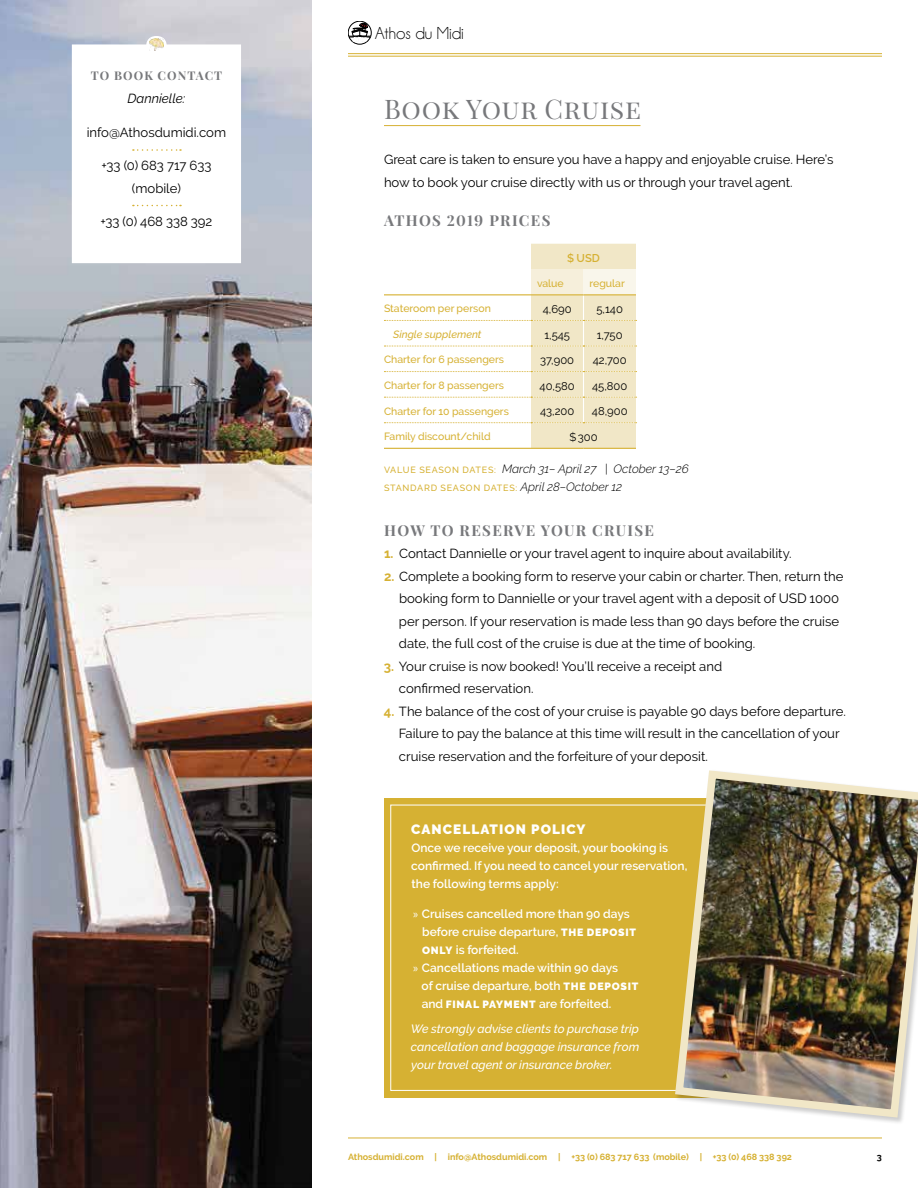
<style>
.page{position:relative;width:918px;height:1188px;background:#fff}
.page>*{position:absolute;margin:0;border:0;box-sizing:border-box;transform-origin:0 0}
.t1{font:27px "Playfair Display";letter-spacing:.03em;color:#77787b}
.t2{font:17.4px "Champagne&Limousines";color:#000}
.t3{font:700 15px "Playfair Display";letter-spacing:.09em;color:#77787b}
.t4{font:900 13.5px "Raleway";letter-spacing:.08em;color:#fff}
.t5{font:13.2px/22.5px "Raleway";color:#000}
.t6{font:italic 13.2px "Raleway";color:#000}
.t7{font:600 12px/18px "Raleway";color:#fff}
.t8{font:italic 500 12px/18px "Raleway";color:#fff;text-align:justify}
.t9{font:italic 300 12px "Raleway";color:#000}
.t10{font:700 12px "Playfair Display";letter-spacing:.09em;color:#77787b}
.t11{font:11.25px "Raleway";color:#000}
.t12{font:600 11.25px "Raleway";color:#d6b133}
.t13{font:500 10.5px "Raleway";color:#d6b133}
.t14{font:italic 500 10.5px "Raleway";color:#d6b133}
.t15{font:700 9px "Raleway";color:#d6b133}
.t16{font:500 9px "Raleway";letter-spacing:.08em;color:#d6b133}
.t17{font:700 9px "Raleway";color:#000}
.s1{font-weight:500;font-style:normal;font-size:9px;color:#d6b133}
.s2{font-weight:300;font-style:italic;font-size:12px;color:#000}
.s3{font-weight:700;color:#d6b133}
.s4{font-size:13.5px}
.s5{font-family:"Myriad Pro";font-weight:400}
.s6{font-weight:900;font-size:10.5px}
</style>
<div class="page">
<hr style="left:348px;top:1138px;width:534px;height:1px;background:#d6b133">
<hr style="left:348px;top:53px;width:534px;height:1px;background:#d6b133">
<hr style="left:348px;top:56px;width:534px;height:1px;background:#d6b133">
<svg style="left:348px;top:21px;width:23px;height:23px"></svg>
<img style="left:0;top:0;width:312px;height:1188px">
<hr style="left:384px;top:125px;width:257px;height:1px;background:#d6b133">
<hr style="left:384px;top:448px;width:147px;height:1px;background:#d6b133">
<hr style="left:531px;top:448px;width:53px;height:1px;background:#d6b133">
<hr style="left:584px;top:448px;width:52px;height:1px;background:#d6b133">
<svg style="left:384px;top:244px;width:253px;height:204px"></svg>
<div style="left:384px;top:798px;width:340px;height:300px;background:#d6b133"></div>
<img style="left:671px;top:770px;width:247px;height:352px">
<svg style="left:72px;top:36px;width:169px;height:227px"></svg>
<img style="left:149px;top:38px;width:15px;height:12px">
<p class="t10" style="left:91px;top:68px;width:133px">TO BOOK CONTACT</p>
<p class="t6" style="left:128px;top:90px;width:59px">Dannielle:</p>
<p class="t5" style="left:87px;top:121px;width:141px">info@Athosdumidi.com</p>
<p class="t5" style="left:102px;top:154px;width:111px;text-align:center">+33 (0) 683 717 633 (mobile)</p>
<p class="t5" style="left:100px;top:210px;width:113px">+33 (0) 468 338 392</p>
<h2 class="t2" style="left:375px;top:24px;width:91px">Athos du Midi</h2>
<h1 class="t1" style="left:384px;top:92px;width:259px">Book Your Cruise</h1>
<p class="t5" style="left:384px;top:148px;width:451px">Great care is taken to ensure you have a happy and enjoyable cruise. Here’s how to book your cruise directly with us or through your travel agent.</p>
<p class="t3" style="left:384px;top:211px;width:168px">ATHOS 2019 PRICES</p>
<p class="t12" style="left:567px;top:251px;width:34px">$ USD</p>
<p class="t13" style="left:537px;top:277px;width:28px">value</p>
<p class="t13" style="left:590px;top:277px;width:37px">regular</p>
<p class="t13" style="left:384px;top:302px;width:108px">Stateroom per person</p>
<p class="t11" style="left:543px;top:302px;width:30px">4,690</p>
<p class="t11" style="left:597px;top:302px;width:28px">5,140</p>
<p class="t14" style="left:393px;top:328px;width:90px">Single supplement</p>
<p class="t11" style="left:544px;top:328px;width:27px">1,545</p>
<p class="t11" style="left:597px;top:328px;width:27px">1,750</p>
<p class="t13" style="left:384px;top:354px;width:122px">Charter for 6 passengers</p>
<p class="t11" style="left:540px;top:354px;width:35px">37,900</p>
<p class="t11" style="left:593px;top:354px;width:35px">42,700</p>
<p class="t13" style="left:384px;top:379px;width:122px">Charter for 8 passengers</p>
<p class="t11" style="left:540px;top:379px;width:37px">40,580</p>
<p class="t11" style="left:592px;top:379px;width:37px">45,800</p>
<p class="t13" style="left:384px;top:405px;width:126px">Charter for 10 passengers</p>
<p class="t11" style="left:540px;top:405px;width:36px">43,200</p>
<p class="t11" style="left:592px;top:405px;width:37px">48,900</p>
<p class="t13" style="left:384px;top:430px;width:108px">Family discount/child</p>
<p class="t11" style="left:569px;top:430px;width:30px">$300</p>
<p class="t9" style="left:384px;top:462px;width:306px"><span class="s1">VALUE SEASON DATES:</span> March 31– April 27 | October 13–26</p>
<p class="t16" style="left:384px;top:483px;width:239px">STANDARD SEASON DATES: <span class="s2">April 28–October 12</span></p>
<p class="t3" style="left:384px;top:521px;width:271px">HOW TO RESERVE YOUR CRUISE</p>
<p class="t5" style="left:384px;top:542px;width:409px"><span class="s3">1.</span> Contact Dannielle or your travel agent to inquire about availability.</p>
<p class="t5" style="left:399px;top:565px;width:446px;text-indent:-15px"><span class="s3">2.</span> Complete a booking form to reserve your cabin or charter. Then, return the booking form to Dannielle or your travel agent with a deposit of <span class="s4">USD</span> 1000 per person. If your reservation is made less than 90 days before the cruise date, the full cost of the cruise is due at the time of booking.</p>
<p class="t5" style="left:399px;top:655px;width:325px;text-indent:-15px"><span class="s3">3.</span> Your cruise is now booked! You’ll receive a receipt and confirmed reservation.</p>
<p class="t5" style="left:399px;top:700px;width:448px;text-indent:-15px"><span class="s3">4.</span> The balance of the cost of your cruise is payable 90 days before departure.<br>Failure to pay the balance at this time will result in the cancellation of your cruise reservation and the forfeiture of your deposit.</p>
<p class="t4" style="left:411px;top:821px;width:176px">CANCELLATION POLICY</p>
<p class="t7" style="left:411px;top:839px;width:278px">Once we receive your deposit, your booking is confirmed. If you need to cancel your reservation, the following terms apply:</p>
<p class="t7" style="left:413px;top:905px;width:218px"><span class="s5">»</span> Cruises cancelled more than 90 days</p>
<p class="t7" style="left:422px;top:923px;width:215px">before cruise departure, <span class="s6">THE DEPOSIT</span></p>
<p class="t7" style="left:422px;top:941px;width:98px"><span class="s6">ONLY</span> is forfeited.</p>
<p class="t7" style="left:413px;top:959px;width:206px"><span class="s5">»</span> Cancellations made within 90 days</p>
<p class="t7" style="left:422px;top:977px;width:218px">of cruise departure, both <span class="s6">THE DEPOSIT</span></p>
<p class="t7" style="left:422px;top:995px;width:191px">and <span class="s6">FINAL PAYMENT</span> are forfeited.</p>
<p class="t8" style="left:411px;top:1020px;width:230px">We strongly advise clients to purchase trip cancellation and baggage insurance from your travel agent or insurance broker.</p>
<p class="t15" style="left:348px;top:1152px;width:446px">Athosdumidi.com | info@Athosdumidi.com | +33 (0) 683 717 633 (mobile) | +33 (0) 468 338 392</p>
<p class="t17" style="left:877px;top:1152px;width:7px">3</p>
</div>
